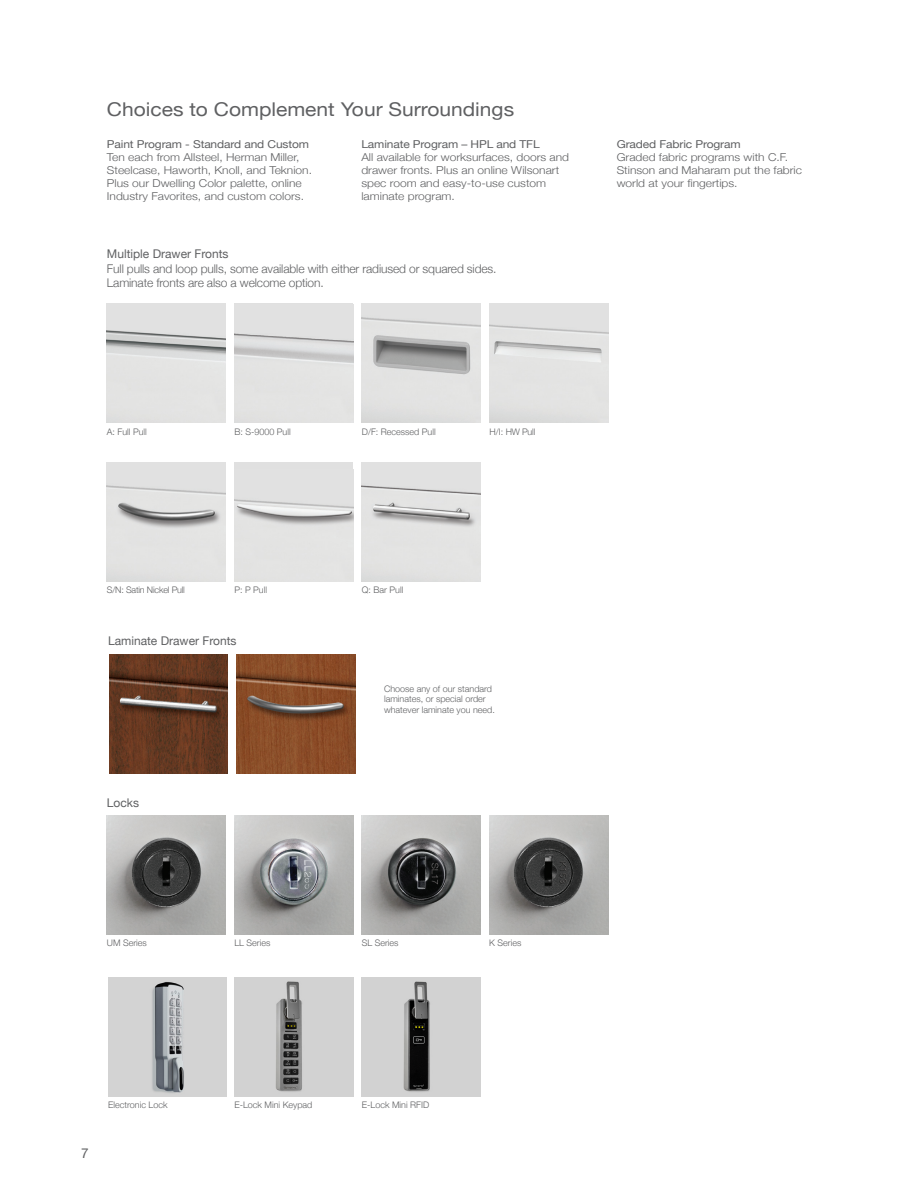
<style>
.page{position:relative;width:918px;height:1188px;background:#fff}
.page>*{position:absolute;margin:0;border:0;box-sizing:border-box;transform-origin:0 0}
.t1{font:19.05px "Helvetica Neue";color:#5f6062;scale:1.1 1}
.t2{font:13.5px "Helvetica Neue";color:#5f6062}
.t3{font:300 12px "Helvetica Neue";letter-spacing:-.01em;color:#5f6062}
.t4{font:12px "Helvetica Neue";color:#5f6062}
.t5{font:300 10.8px/13px "Helvetica Neue";color:#5f6062;scale:1.1 1}
.t6{font:10.8px "Helvetica Neue";letter-spacing:-.01em;color:#5f6062;scale:1.1 1}
.t7{font:300 9px/10.8px "Helvetica Neue";color:#5f6062}
.t8{font:300 9px "Helvetica Neue";letter-spacing:-.02em;color:#5f6062}
</style>
<div class="page">
<img style="left:107px;top:304px;width:119px;height:118px">
<img style="left:362px;top:304px;width:119px;height:118px">
<img style="left:107px;top:462px;width:119px;height:119px">
<div style="left:234px;top:462px;width:119px;height:119px;background:#e0e0e0"></div>
<img style="left:234px;top:499px;width:119px;height:25px">
<img style="left:362px;top:462px;width:119px;height:119px">
<img style="left:107px;top:815px;width:119px;height:119px">
<img style="left:234px;top:815px;width:119px;height:119px">
<img style="left:109px;top:655px;width:119px;height:119px">
<img style="left:237px;top:655px;width:118px;height:119px">
<img style="left:362px;top:815px;width:119px;height:119px">
<img style="left:489px;top:815px;width:119px;height:119px">
<img style="left:108px;top:977px;width:119px;height:119px">
<img style="left:234px;top:977px;width:119px;height:119px">
<img style="left:362px;top:977px;width:119px;height:119px">
<p class="t1" style="left:107px;top:98px;width:372px">Choices to Complement Your Surroundings</p>
<p class="t6" style="left:107px;top:138px;width:185px">Paint Program - Standard and Custom</p>
<p class="t5" style="left:107px;top:151px;width:188px">Ten each from Allsteel, Herman Miller, Steelcase, Haworth, Knoll, and Teknion.<br>Plus our Dwelling Color palette, online Industry Favorites, and custom colors.</p>
<p class="t6" style="left:361px;top:138px;width:164px">Laminate Program – HPL and TFL</p>
<p class="t5" style="left:361px;top:151px;width:190px">All available for worksurfaces, doors and</p>
<p class="t5" style="left:361px;top:164px;width:181px">drawer fronts. Plus an online Wilsonart spec room and easy-to-use custom laminate program.</p>
<p class="t4" style="left:107px;top:247px;width:123px">Multiple Drawer Fronts</p>
<p class="t3" style="left:107px;top:261px;width:391px">Full pulls and loop pulls, some available with either radiused or squared sides.</p>
<p class="t3" style="left:107px;top:276px;width:218px">Laminate fronts are also a welcome option.</p>
<p class="t6" style="left:617px;top:138px;width:114px">Graded Fabric Program</p>
<p class="t5" style="left:617px;top:151px;width:157px">Graded fabric programs with C.F.</p>
<p class="t5" style="left:617px;top:164px;width:170px">Stinson and Maharam put the fabric world at your fingertips.</p>
<p class="t7" style="left:107px;top:426px;width:42px">A: Full Pull</p>
<p class="t7" style="left:234px;top:426px;width:58px">B: S-9000 Pull</p>
<p class="t7" style="left:362px;top:426px;width:75px">D/F: Recessed Pull</p>
<p class="t7" style="left:489px;top:426px;width:48px">H/I: HW Pull</p>
<p class="t8" style="left:107px;top:585px;width:80px">S/N: Satin Nickel Pull</p>
<p class="t7" style="left:234px;top:584px;width:34px">P: P Pull</p>
<p class="t7" style="left:362px;top:584px;width:43px">Q: Bar Pull</p>
<p class="t4" style="left:108px;top:634px;width:130px">Laminate Drawer Fronts</p>
<p class="t4" style="left:107px;top:796px;width:34px">Locks</p>
<p class="t7" style="left:107px;top:937px;width:42px">UM Series</p>
<p class="t7" style="left:234px;top:937px;width:38px">LL Series</p>
<p class="t7" style="left:384px;top:683px;width:112px">Choose any of our standard laminates, or special order whatever laminate you need.</p>
<p class="t7" style="left:362px;top:937px;width:38px">SL Series</p>
<p class="t7" style="left:489px;top:937px;width:34px">K Series</p>
<p class="t2" style="left:81px;top:1145px;width:9px">7</p>
<p class="t7" style="left:108px;top:1099px;width:61px">Electronic Lock</p>
<p class="t7" style="left:234px;top:1099px;width:80px">E-Lock Mini Keypad</p>
<p class="t7" style="left:362px;top:1099px;width:69px">E-Lock Mini RFID</p>
</div>
